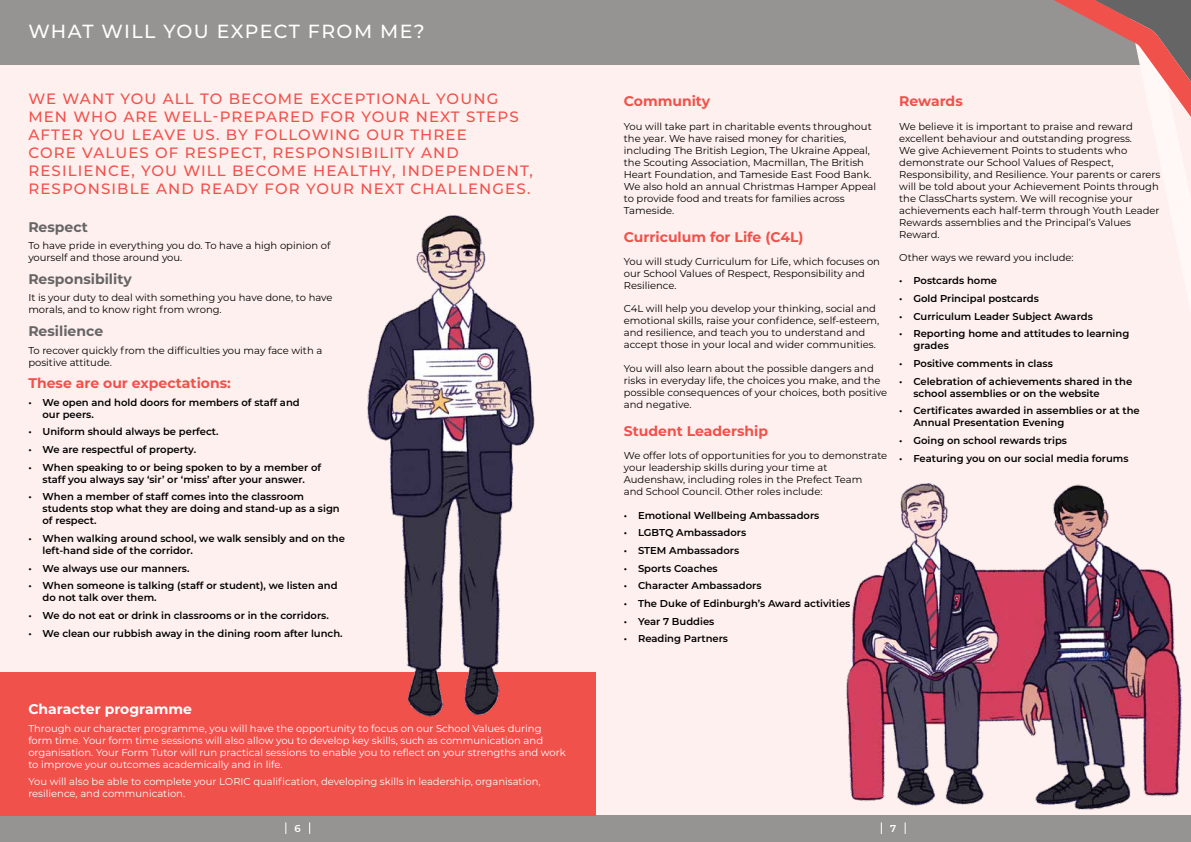
<style>
.page{position:relative;width:1191px;height:842px;background:#fff}
.page>*{position:absolute;margin:0;border:0;box-sizing:border-box;transform-origin:0 0}
.t1{font:500 19px "Montserrat";letter-spacing:.07em;color:#fff}
.t2{font:500 15px/18px "Montserrat";letter-spacing:.075em;color:#f0514b}
.t3{font:700 14px "Montserrat";color:#f0514b}
.t4{font:700 14px "Montserrat";color:#656565}
.t5{font:700 14px "Montserrat";color:#fff}
.t6{font:10px/12px "Montserrat";color:#000}
.t7{font:600 10px/12px "Montserrat";color:#000}
.t8{font:10px/12px "Montserrat";color:#fff}
.t9{font:600 10px "Montserrat";color:#fff}
</style>
<div class="page">
<div style="left:0;top:64px;width:1191px;height:752px;background:#fef0ee"></div>
<div style="left:0;top:0;width:1191px;height:64px;background:#969393"></div>
<svg style="left:1037px;top:0;width:154px;height:117px"></svg>
<div style="left:0;top:816px;width:1191px;height:26px;background:#969393"></div>
<svg style="left:285px;top:822px;width:1px;height:12px"></svg>
<svg style="left:309px;top:822px;width:1px;height:12px"></svg>
<div style="left:0;top:672px;width:595px;height:144px;background:#f0514b"></div>
<img style="left:367px;top:215px;width:168px;height:502px">
<img style="left:794px;top:483px;width:397px;height:351px">
<h1 class="t1" style="left:28px;top:18px;width:398px">WHAT WILL YOU EXPECT FROM ME?</h1>
<p class="t2" style="left:28px;top:89px;width:506px">WE WANT YOU ALL TO BECOME EXCEPTIONAL YOUNG MEN WHO ARE WELL-PREPARED FOR YOUR NEXT STEPS AFTER YOU LEAVE US. BY FOLLOWING OUR THREE<br>CORE VALUES OF RESPECT, RESPONSIBILITY AND RESILIENCE, YOU WILL BECOME HEALTHY, INDEPENDENT, RESPONSIBLE AND READY FOR YOUR NEXT CHALLENGES.</p>
<h3 class="t4" style="left:28px;top:217px;width:61px">Respect</h3>
<p class="t6" style="left:28px;top:239px;width:304px">To have pride in everything you do. To have a high opinion of yourself and those around you.</p>
<h3 class="t4" style="left:28px;top:269px;width:105px">Responsibility</h3>
<p class="t6" style="left:28px;top:291px;width:306px">It is your duty to deal with something you have done, to have morals, and to know right from wrong.</p>
<h3 class="t4" style="left:28px;top:321px;width:76px">Resilience</h3>
<p class="t6" style="left:28px;top:344px;width:295px">To recover quickly from the difficulties you may face with a positive attitude.</p>
<h3 class="t3" style="left:28px;top:373px;width:204px">These are our expectations:</h3>
<p class="t7" style="left:43px;top:396px;width:259px;text-indent:-14px">• We open and hold doors for members of staff and our peers.</p>
<p class="t7" style="left:28px;top:425px;width:192px">• Uniform should always be perfect.</p>
<p class="t7" style="left:28px;top:443px;width:169px">• We are respectful of property.</p>
<p class="t7" style="left:28px;top:461px;width:294px;text-align:center">• When speaking to or being spoken to by a member of staff you always say ‘sir’ or ‘miss’ after your answer.</p>
<p class="t7" style="left:43px;top:490px;width:299px;text-indent:-14px">• When a member of staff comes into the classroom students stop what they are doing and stand-up as a sign of respect.</p>
<p class="t7" style="left:43px;top:532px;width:304px;text-indent:-14px">• When walking around school, we walk sensibly and on the left-hand side of the corridor.</p>
<p class="t7" style="left:28px;top:562px;width:163px">• We always use our manners.</p>
<p class="t7" style="left:43px;top:579px;width:296px;text-indent:-14px">• When someone is talking (staff or student), we listen and do not talk over them.</p>
<p class="t7" style="left:28px;top:609px;width:302px">• We do not eat or drink in classrooms or in the corridors.</p>
<p class="t7" style="left:28px;top:627px;width:316px">• We clean our rubbish away in the dining room after lunch.</p>
<h3 class="t5" style="left:28px;top:699px;width:165px">Character programme</h3>
<p class="t8" style="left:28px;top:722px;width:539px">Through our character programme, you will have the opportunity to focus on our School Values during form time. Your form time sessions will also allow you to develop key skills, such as communication and organisation. Your Form Tutor will run practical sessions to enable you to reflect on your strengths and work to improve your outcomes academically and in life.</p>
<p class="t8" style="left:28px;top:775px;width:514px">You will also be able to complete your LORIC qualification, developing skills in leadership, organisation, resilience, and communication.</p>
<h3 class="t3" style="left:624px;top:91px;width:88px">Community</h3>
<p class="t6" style="left:624px;top:120px;width:254px">You will take part in charitable events throughout the year. We have raised money for charities, including The British Legion, The Ukraine Appeal, the Scouting Association, Macmillan, The British Heart Foundation, and Tameside East Food Bank.<br>We also hold an annual Christmas Hamper Appeal to provide food and treats for families across Tameside.</p>
<h3 class="t3" style="left:624px;top:227px;width:181px">Curriculum for Life (C4L)</h3>
<p class="t6" style="left:624px;top:255px;width:258px">You will study Curriculum for Life, which focuses on our School Values of Respect, Responsibility and<br>Resilience.</p>
<p class="t6" style="left:624px;top:302px;width:257px">C4L will help you develop your thinking, social and emotional skills, raise your confidence, self-esteem, and resilience, and teach you to understand and accept those in your local and wider communities.</p>
<p class="t6" style="left:624px;top:362px;width:265px">You will also learn about the possible dangers and risks in everyday life, the choices you make, and the possible consequences of your choices, both positive and negative.</p>
<h3 class="t3" style="left:624px;top:421px;width:146px">Student Leadership</h3>
<p class="t6" style="left:624px;top:449px;width:265px">We offer lots of opportunities for you to demonstrate your leadership skills during your time at Audenshaw, including roles in the Prefect Team<br>and School Council. Other roles include:</p>
<p class="t7" style="left:624px;top:508px;width:197px">• Emotional Wellbeing Ambassadors</p>
<p class="t7" style="left:624px;top:526px;width:124px">• LGBTQ Ambassadors</p>
<p class="t7" style="left:624px;top:544px;width:117px">• STEM Ambassadors</p>
<p class="t7" style="left:624px;top:561px;width:95px">• Sports Coaches</p>
<p class="t7" style="left:624px;top:579px;width:139px">• Character Ambassadors</p>
<p class="t7" style="left:624px;top:597px;width:228px">• The Duke of Edinburgh’s Award activities</p>
<p class="t7" style="left:624px;top:614px;width:92px">• Year 7 Buddies</p>
<p class="t7" style="left:624px;top:632px;width:106px">• Reading Partners</p>
<h3 class="t3" style="left:899px;top:91px;width:65px">Rewards</h3>
<p class="t6" style="left:899px;top:120px;width:263px">We believe it is important to praise and reward excellent behaviour and outstanding progress.<br>We give Achievement Points to students who demonstrate our School Values of Respect, Responsibility, and Resilience. Your parents or carers will be told about your Achievement Points through the ClassCharts system. We will recognise your achievements each half-term through Youth Leader Rewards assemblies and the Principal’s Values Reward.</p>
<p class="t6" style="left:899px;top:251px;width:176px">Other ways we reward you include:</p>
<p class="t7" style="left:899px;top:274px;width:99px">• Postcards home</p>
<p class="t7" style="left:899px;top:292px;width:141px">• Gold Principal postcards</p>
<p class="t7" style="left:899px;top:310px;width:195px">• Curriculum Leader Subject Awards</p>
<p class="t7" style="left:913px;top:327px;width:217px;text-indent:-14px">• Reporting home and attitudes to learning grades</p>
<p class="t7" style="left:899px;top:357px;width:155px">• Positive comments in class</p>
<p class="t7" style="left:913px;top:375px;width:220px;text-indent:-14px">• Celebration of achievements shared in the school assemblies or on the website</p>
<p class="t7" style="left:913px;top:404px;width:228px;text-indent:-14px">• Certificates awarded in assemblies or at the<br>Annual Presentation Evening</p>
<p class="t7" style="left:899px;top:434px;width:169px">• Going on school rewards trips</p>
<p class="t7" style="left:899px;top:452px;width:231px">• Featuring you on our social media forums</p>
<p class="t9" style="left:295px;top:821px;width:8px">6</p>
<p class="t9" style="left:890px;top:821px;width:8px">7</p>
</div>
